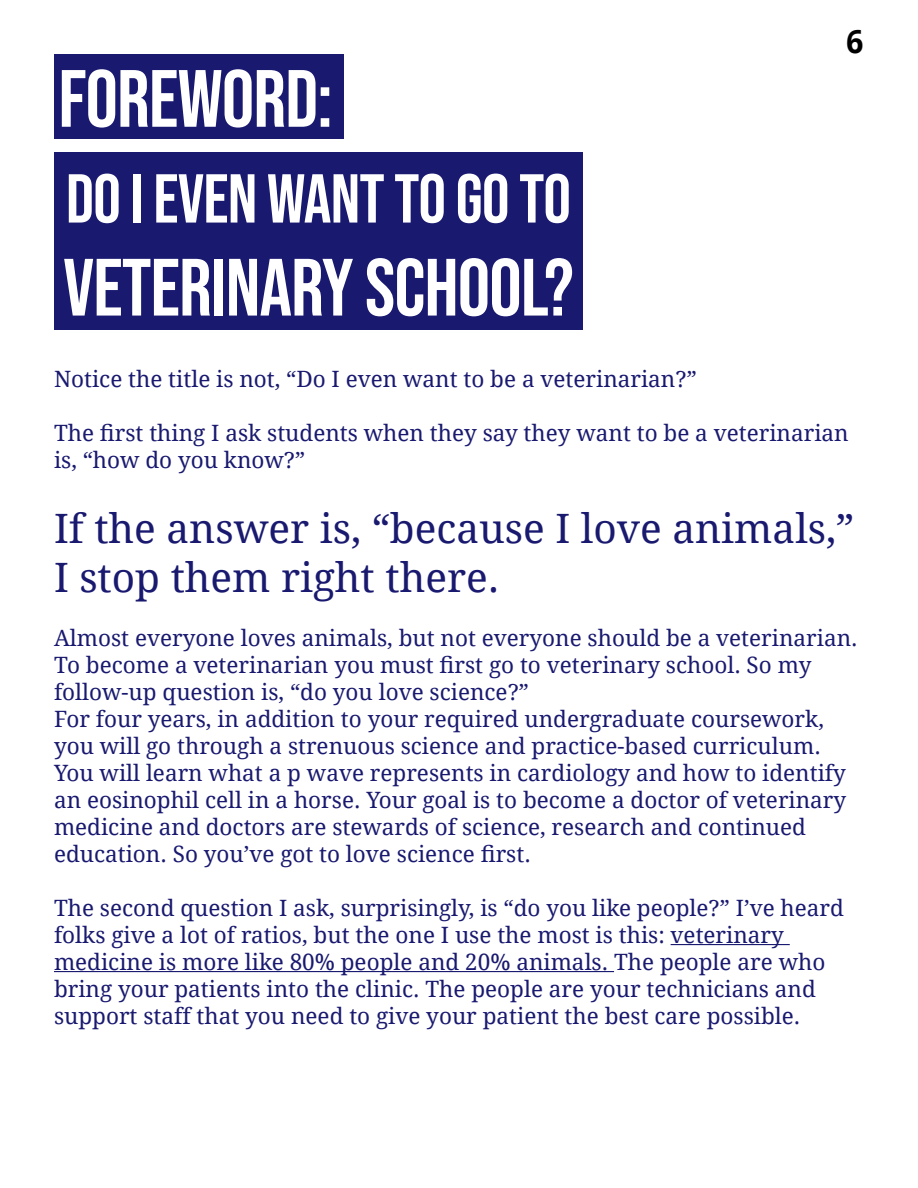
<style>
.page{position:relative;width:918px;height:1188px;background:#fff}
.page>*{position:absolute;margin:0;border:0;box-sizing:border-box;transform-origin:0 0}
.t1{font:81px "Bebas Neue";letter-spacing:-.01em;color:#fff}
.t2{font:69px "Bebas Neue";letter-spacing:-.01em;color:#fff}
.t3{font:40.5px/48.6px "Droid Serif";color:#191970}
.t4{font:700 31.5px "Droid Sans";color:#000}
.t5{font:22.5px/27px "Droid Serif";color:#191970}
</style>
<div class="page">
<div style="left:54px;top:54px;width:289px;height:85px;background:#191970"></div>
<div style="left:54px;top:152px;width:529px;height:89px;background:#191970"></div>
<div style="left:54px;top:241px;width:529px;height:88px;background:#191970"></div>
<hr style="left:671px;top:944px;width:119px;height:1px;background:#191970">
<hr style="left:54px;top:971px;width:560px;height:1px;background:#191970">
<h1 class="t1" style="left:58px;top:53px;width:276px">FOREWORD:</h1>
<h2 class="t2" style="left:66px;top:160px;width:507px">DO I EVEN WANT TO GO TO</h2>
<h1 class="t1" style="left:63px;top:242px;width:512px">VETERINARY SCHOOL?</h1>
<h3 class="t4" style="left:846px;top:19px;width:19px">6</h3>
<p class="t5" style="left:54px;top:365px;width:644px">Notice the title is not, “Do I even want to be a veterinarian?”</p>
<p class="t5" style="left:54px;top:419px;width:796px">The first thing I ask students when they say they want to be a veterinarian is, “how do you know?”</p>
<h3 class="t3" style="left:54px;top:503px;width:802px">If the answer is, “because I love animals,”<br>I stop them right there.</h3>
<p class="t5" style="left:54px;top:624px;width:805px">Almost everyone loves animals, but not everyone should be a veterinarian.<br>To become a veterinarian you must first go to veterinary school. So my follow-up question is, “do you love science?”<br>For four years, in addition to your required undergraduate coursework, you will go through a strenuous science and practice-based curriculum.<br>You will learn what a p wave represents in cardiology and how to identify an eosinophil cell in a horse. Your goal is to become a doctor of veterinary medicine and doctors are stewards of science, research and continued education. So you’ve got to love science first.</p>
<p class="t5" style="left:54px;top:894px;width:792px">The second question I ask, surprisingly, is “do you like people?” I’ve heard folks give a lot of ratios, but the one I use the most is this: veterinary medicine is more like 80% people and 20% animals. The people are who bring your patients into the clinic. The people are your technicians and support staff that you need to give your patient the best care possible.</p>
</div>
